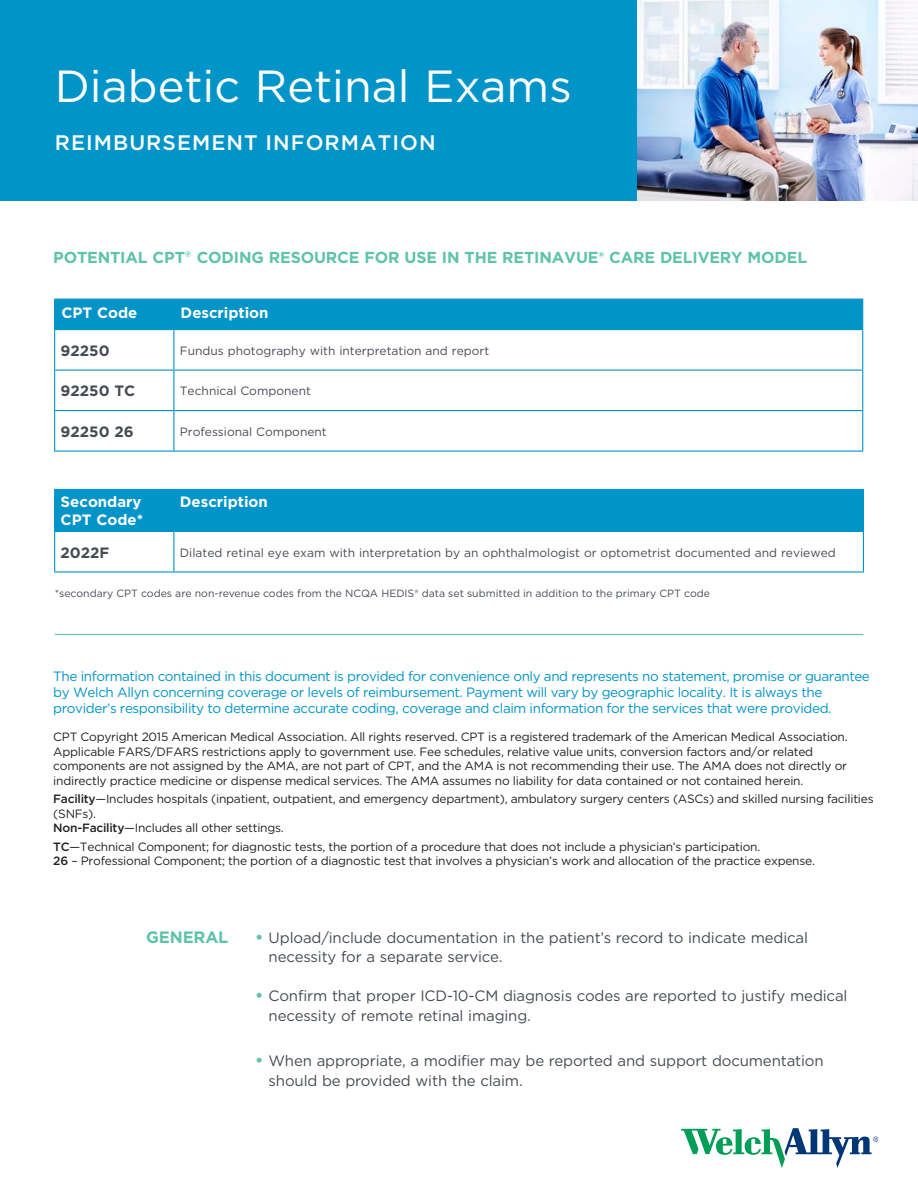
<style>
.page{position:relative;width:918px;height:1188px;background:#fff}
.page>*{position:absolute;margin:0;border:0;box-sizing:border-box;transform-origin:0 0}
.t1{font:45px "Gotham";color:#fff}
.t2{font:500 21px "Gotham";letter-spacing:.05em;color:#fff}
.t3{font:700 16.5px "Gotham";letter-spacing:-.01em;color:#5ec3aa}
.Subhead{font:700 15.9px "Gotham";letter-spacing:-.01em;color:#5ec3aa}
.t4{font:15px/19.5px "Gotham";letter-spacing:-.01em;color:#464b54}
.Body_Copy{font:700 15px/18px "Gotham";color:#fff}
.Body_Copy-2{font:700 15px "Gotham";color:#464b54}
.t5{font:13.5px/16.2px "Gotham";letter-spacing:-.03em;color:#0094c8}
.t6{font:12px/14.4px "Gotham";letter-spacing:-.02em;color:#231f20}
.Body_Copy-3{font:12px "Gotham";color:#464b54}
.t7{font:10.5px "Gotham";color:#464b54}
.s1{font-weight:500}
.s2{font-weight:700;font-size:16.5px;color:#5ec3aa}
</style>
<div class="page">
<svg style="left:681px;top:1128px;width:197px;height:40px"></svg>
<div style="left:0;top:0;width:637px;height:201px;background:#0094c8"></div>
<div style="left:54px;top:299px;width:809px;height:30px;background:#0094c8"></div>
<hr style="left:54px;top:330px;width:1px;height:40px;background:#0094c8">
<hr style="left:54px;top:329px;width:120px;height:1px;background:#0094c8">
<hr style="left:173px;top:330px;width:1px;height:40px;background:#0094c8">
<hr style="left:174px;top:329px;width:689px;height:1px;background:#0094c8">
<hr style="left:862px;top:330px;width:1px;height:40px;background:#0094c8">
<hr style="left:54px;top:371px;width:1px;height:39px;background:#0094c8">
<hr style="left:54px;top:411px;width:1px;height:40px;background:#0094c8">
<hr style="left:54px;top:370px;width:120px;height:1px;background:#0094c8">
<hr style="left:54px;top:410px;width:120px;height:1px;background:#0094c8">
<hr style="left:54px;top:451px;width:120px;height:1px;background:#0094c8">
<hr style="left:173px;top:371px;width:1px;height:39px;background:#0094c8">
<hr style="left:173px;top:411px;width:1px;height:40px;background:#0094c8">
<hr style="left:174px;top:370px;width:689px;height:1px;background:#0094c8">
<hr style="left:862px;top:371px;width:1px;height:39px;background:#0094c8">
<hr style="left:862px;top:411px;width:1px;height:40px;background:#0094c8">
<hr style="left:174px;top:410px;width:689px;height:1px;background:#0094c8">
<hr style="left:174px;top:451px;width:689px;height:1px;background:#0094c8">
<div style="left:55px;top:490px;width:808px;height:41px;background:#0094c8"></div>
<hr style="left:54px;top:490px;width:1px;height:41px;background:#0094c8">
<hr style="left:54px;top:489px;width:120px;height:1px;background:#0094c8">
<hr style="left:173px;top:490px;width:1px;height:41px;background:#0094c8">
<hr style="left:174px;top:489px;width:690px;height:1px;background:#0094c8">
<hr style="left:863px;top:490px;width:1px;height:41px;background:#0094c8">
<hr style="left:54px;top:532px;width:1px;height:39px;background:#0094c8">
<hr style="left:54px;top:531px;width:120px;height:1px;background:#0094c8">
<hr style="left:173px;top:532px;width:1px;height:39px;background:#0094c8">
<hr style="left:174px;top:531px;width:690px;height:1px;background:#0094c8">
<hr style="left:863px;top:532px;width:1px;height:39px;background:#0094c8">
<hr style="left:54px;top:571px;width:120px;height:2px;background:#0094c8">
<hr style="left:174px;top:571px;width:690px;height:2px;background:#0094c8">
<hr style="left:55px;top:634px;width:808px;height:1px;background:#5ec3aa">
<img style="left:637px;top:0;width:281px;height:201px">
<p class="t1" style="left:55px;top:57px;width:519px">Diabetic Retinal Exams</p>
<p class="t2" style="left:55px;top:129px;width:382px">REIMBURSEMENT INFORMATION</p>
<p class="Subhead" style="left:53px;top:247px;width:755px">POTENTIAL CPT<sup>®</sup> CODING RESOURCE FOR USE IN THE RETINAVUE® CARE DELIVERY MODEL</p>
<p class="Body_Copy" style="left:61px;top:303px;width:78px">CPT Code</p>
<p class="Body_Copy" style="left:181px;top:303px;width:90px">Description</p>
<p class="Body_Copy-2" style="left:61px;top:341px;width:51px">92250</p>
<p class="Body_Copy-3" style="left:180px;top:343px;width:311px">Fundus photography with interpretation and report</p>
<p class="Body_Copy-2" style="left:61px;top:381px;width:76px">92250 TC</p>
<p class="Body_Copy-3" style="left:180px;top:383px;width:133px">Technical Component</p>
<p class="Body_Copy-2" style="left:61px;top:422px;width:75px">92250 26</p>
<p class="Body_Copy-3" style="left:180px;top:424px;width:148px">Professional Component</p>
<p class="Body_Copy" style="left:61px;top:493px;width:84px">Secondary<br>CPT Code*</p>
<p class="Body_Copy" style="left:180px;top:493px;width:90px">Description</p>
<p class="Body_Copy-2" style="left:61px;top:542px;width:50px">2022F</p>
<p class="Body_Copy-3" style="left:180px;top:545px;width:657px">Dilated retinal eye exam with interpretation by an ophthalmologist or optometrist documented and reviewed</p>
<p class="t7" style="left:55px;top:586px;width:657px">*secondary CPT codes are non-revenue codes from the NCQA HEDIS® data set submitted in addition to the primary CPT code</p>
<p class="t5" style="left:53px;top:668px;width:818px">The information contained in this document is provided for convenience only and represents no statement, promise or guarantee by Welch Allyn concerning coverage or levels of reimbursement. Payment will vary by geographic locality. It is always the provider’s responsibility to determine accurate coding, coverage and claim information for the services that were provided.</p>
<p class="t6" style="left:53px;top:730px;width:796px">CPT Copyright 2015 American Medical Association. All rights reserved. CPT is a registered trademark of the American Medical Association.<br>Applicable FARS/DFARS restrictions apply to government use. Fee schedules, relative value units, conversion factors and/or related components are not assigned by the AMA, are not part of CPT, and the AMA is not recommending their use. The AMA does not directly or indirectly practice medicine or dispense medical services. The AMA assumes no liability for data contained or not contained herein.</p>
<p class="t6" style="left:53px;top:792px;width:822px"><span class="s1">Facility</span>—Includes hospitals (inpatient, outpatient, and emergency department), ambulatory surgery centers (ASCs) and skilled nursing facilities (SNFs).<br><span class="s1">Non-Facility</span>—Includes all other settings.</p>
<p class="t6" style="left:53px;top:839px;width:709px"><span class="s1">TC</span>—Technical Component; for diagnostic tests, the portion of a procedure that does not include a physician’s participation.</p>
<p class="t6" style="left:53px;top:854px;width:763px"><span class="s1">26</span> – Professional Component; the portion of a diagnostic test that involves a physician’s work and allocation of the practice expense.</p>
<p class="t3" style="left:146px;top:926px;width:84px">GENERAL</p>
<p class="t4" style="left:269px;top:928px;width:541px;text-indent:-13px"><span class="s2">•</span> Upload/include documentation in the patient’s record to indicate medical necessity for a separate service.</p>
<p class="t4" style="left:269px;top:986px;width:580px;text-indent:-13px"><span class="s2">•</span> Confirm that proper ICD-10-CM diagnosis codes are reported to justify medical necessity of remote retinal imaging.</p>
<p class="t4" style="left:269px;top:1051px;width:556px;text-indent:-13px"><span class="s2">•</span> When appropriate, a modifier may be reported and support documentation should be provided with the claim.</p>
</div>
